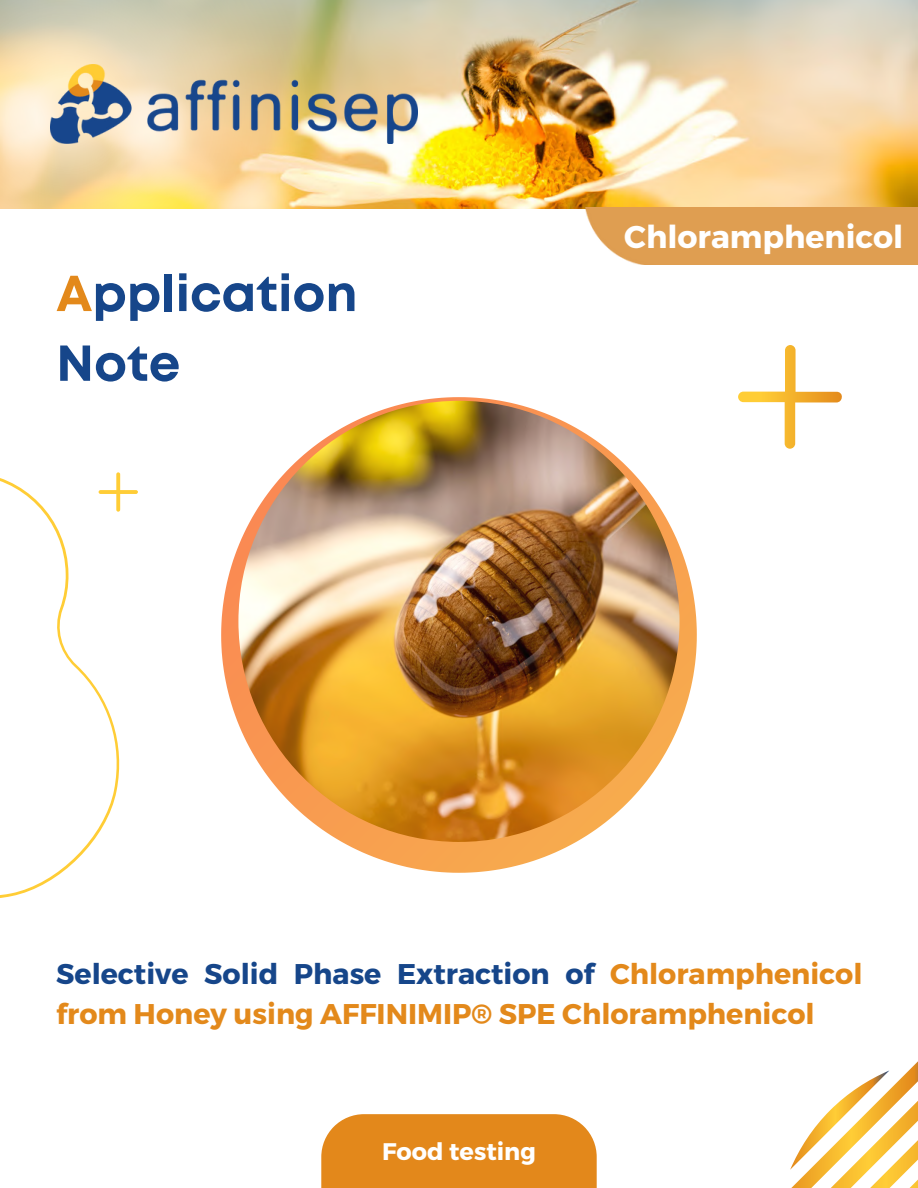
<style>
.page{position:relative;width:918px;height:1188px;background:#fff}
.page>*{position:absolute;margin:0;border:0;box-sizing:border-box;transform-origin:0 0}
.t1{font:700 50.4px/69.8px "Mont";color:#16468a}
.t2{font:700 31.5px "Montserrat";color:#fff}
.t3{font:700 28.5px/39.3px "Montserrat";color:#e3891b}
.t4{font:700 24px "Montserrat";color:#fff}
.s1{color:#e3891b}
.s2{color:#16468a}
</style>
<div class="page">
<svg style="left:0;top:478px;width:120px;height:420px"></svg>
<svg style="left:99px;top:472px;width:39px;height:40px"></svg>
<svg style="left:790px;top:1061px;width:128px;height:127px"></svg>
<svg style="left:221px;top:397px;width:476px;height:476px"></svg>
<img style="left:310px;top:0;width:608px;height:208px">
<svg style="left:738px;top:345px;width:104px;height:104px"></svg>
<img style="left:238px;top:401px;width:442px;height:441px;border-radius:50%">
<div style="left:321px;top:1114px;width:276px;height:74px;background:#e3881b"></div>
<svg style="left:0;top:0;width:310px;height:209px"></svg>
<img style="left:50px;top:65px;width:367px;height:78px">
<div style="left:585px;top:207px;width:333px;height:58px;background:#df9e51"></div>
<p class="t1" style="left:56px;top:262px;width:303px"><span class="s1">A</span>pplication<br>Note</p>
<p class="t2" style="left:624px;top:216px;width:281px">Chloramphenicol</p>
<p class="t3" style="left:56px;top:953px;width:808px"><span class="s2">Selective Solid Phase Extraction of</span> Chloramphenicol from Honey using AFFINIMIP® SPE Chloramphenicol</p>
<p class="t4" style="left:382px;top:1136px;width:155px">Food testing</p>
</div>
